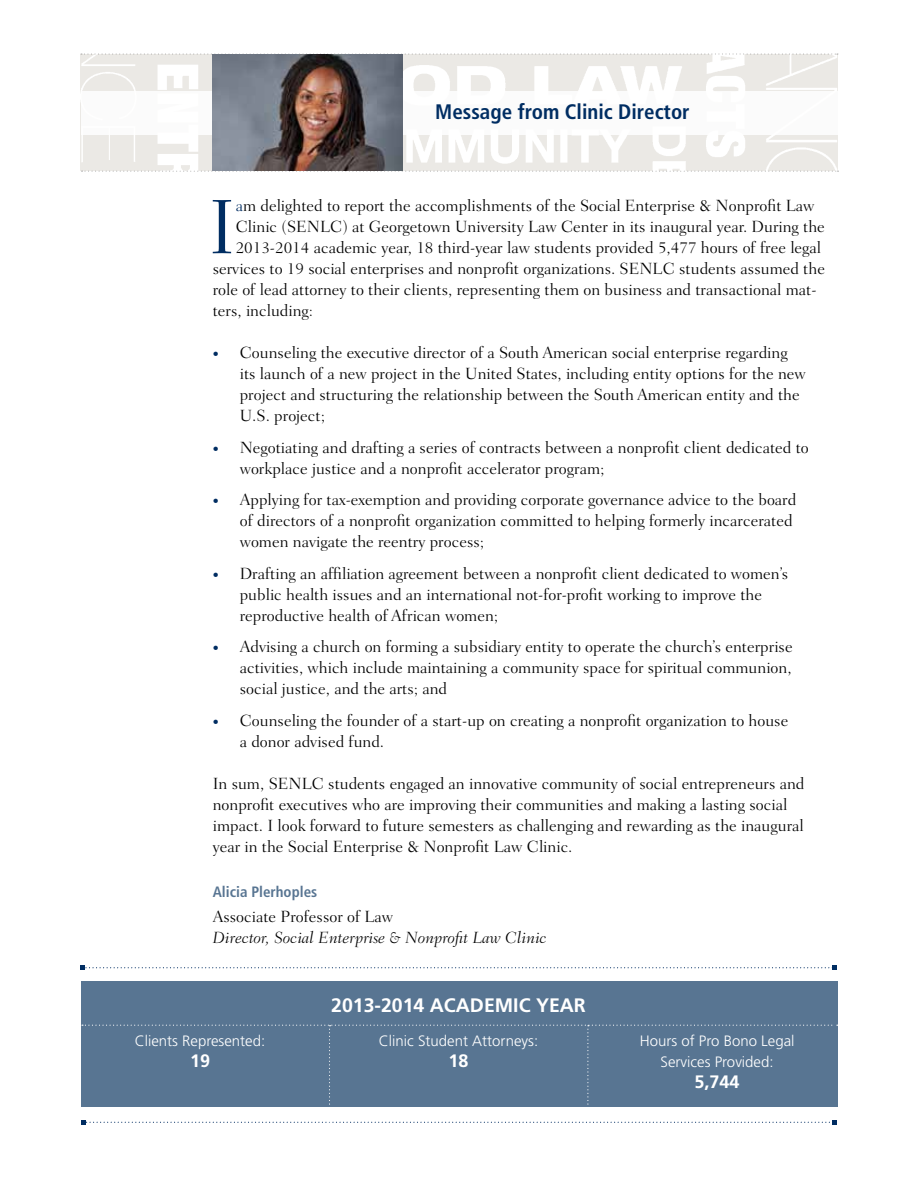
<style>
.page{position:relative;width:918px;height:1188px;background:#fff}
.page>*{position:absolute;margin:0;border:0;box-sizing:border-box;transform-origin:0 0}
.t1{font:300 78.45px "Fairfield LH";color:#002d62}
.t2{font:700 condensed 21px "Frutiger";color:#002d62}
.t3{font:700 19.5px "Frutiger";color:#fff}
.t4{font:700 18px "Frutiger";color:#fff}
.t5{font:300 16.5px/21px "Fairfield LH";color:#000}
.t6{font:italic 300 16.5px "Fairfield LH";color:#000}
.t7{font:300 15px/21px "Frutiger";color:#fff;text-align:center}
.t8{font:700 condensed 15px "Frutiger";color:#587592}
.s1{color:#002d62}
.s2{font-size:12px;color:#002d62}
</style>
<div class="page">
<img style="left:80px;top:54px;width:758px;height:116px">
<div style="left:81px;top:92px;width:757px;height:43px;background:#fff"></div>
<svg style="left:81px;top:53px;width:757px;height:2px"></svg>
<svg style="left:82px;top:171px;width:757px;height:1px"></svg>
<img style="left:213px;top:54px;width:190px;height:116px">
<svg style="left:80px;top:966px;width:756px;height:4px"></svg>
<div style="left:81px;top:982px;width:756px;height:125px;background:#587592"></div>
<svg style="left:81px;top:1025px;width:757px;height:100px"></svg>
<p class="t2" style="left:435px;top:99px;width:256px">Message from Clinic Director</p>
<h1 class="t1" style="left:208px;top:183px;width:29px">I</h1>
<p class="t5" style="left:236px;top:195px;width:580px"><span class="s1">a</span>m delighted to report the accomplishments of the Social Enterprise &amp; Nonprofit Law</p>
<p class="t5" style="left:236px;top:216px;width:591px">Clinic (SENLC) at Georgetown University Law Center in its inaugural year. During the</p>
<p class="t5" style="left:236px;top:237px;width:587px">2013-2014 academic year, 18 third-year law students provided 5,477 hours of free legal</p>
<p class="t5" style="left:213px;top:258px;width:614px">services to 19 social enterprises and nonprofit organizations. SENLC students assumed the</p>
<p class="t5" style="left:213px;top:279px;width:605px">role of lead attorney to their clients, representing them on business and transactional mat-</p>
<p class="t5" style="left:213px;top:300px;width:102px">ters, including:</p>
<p class="t5" style="left:240px;top:342px;width:568px;text-indent:-27px"><span class="s2">•</span> Counseling the executive director of a South American social enterprise regarding its launch of a new project in the United States, including entity options for the new project and structuring the relationship between the South American entity and the U.S. project;</p>
<p class="t5" style="left:240px;top:437px;width:571px;text-indent:-27px"><span class="s2">•</span> Negotiating and drafting a series of contracts between a nonprofit client dedicated to workplace justice and a nonprofit accelerator program;</p>
<p class="t5" style="left:240px;top:489px;width:558px;text-indent:-27px"><span class="s2">•</span> Applying for tax-exemption and providing corporate governance advice to the board of directors of a nonprofit organization committed to helping formerly incarcerated women navigate the reentry process;</p>
<p class="t5" style="left:240px;top:563px;width:550px;text-indent:-27px"><span class="s2">•</span> Drafting an affiliation agreement between a nonprofit client dedicated to women’s public health issues and an international not-for-profit working to improve the reproductive health of African women;</p>
<p class="t5" style="left:240px;top:636px;width:554px;text-align:justify;text-indent:-27px"><span class="s2">•</span> Advising a church on forming a subsidiary entity to operate the church’s enterprise activities, which include maintaining a community space for spiritual communion, social justice, and the arts; and</p>
<p class="t5" style="left:240px;top:710px;width:550px;text-indent:-27px"><span class="s2">•</span> Counseling the founder of a start-up on creating a nonprofit organization to house a donor advised fund.</p>
<p class="t5" style="left:213px;top:773px;width:593px">In sum, SENLC students engaged an innovative community of social entrepreneurs and nonprofit executives who are improving their communities and making a lasting social impact. I look forward to future semesters as challenging and rewarding as the inaugural year in the Social Enterprise &amp; Nonprofit Law Clinic.</p>
<p class="t8" style="left:213px;top:883px;width:106px">Alicia Plerhoples</p>
<p class="t5" style="left:213px;top:906px;width:182px">Associate Professor of Law</p>
<p class="t6" style="left:213px;top:928px;width:336px">Director, Social Enterprise &amp; Nonprofit Law Clinic</p>
<p class="t7" style="left:135px;top:1031px;width:132px">Clients Represented:</p>
<p class="t4" style="left:190px;top:1050px;width:22px">19</p>
<p class="t3" style="left:331px;top:994px;width:256px">2013-2014 ACADEMIC YEAR</p>
<p class="t7" style="left:379px;top:1031px;width:161px">Clinic Student Attorneys:</p>
<p class="t4" style="left:449px;top:1050px;width:22px">18</p>
<p class="t7" style="left:640px;top:1031px;width:156px">Hours of Pro Bono Legal<br>Services Provided:</p>
<p class="t4" style="left:695px;top:1071px;width:47px">5,744</p>
</div>
